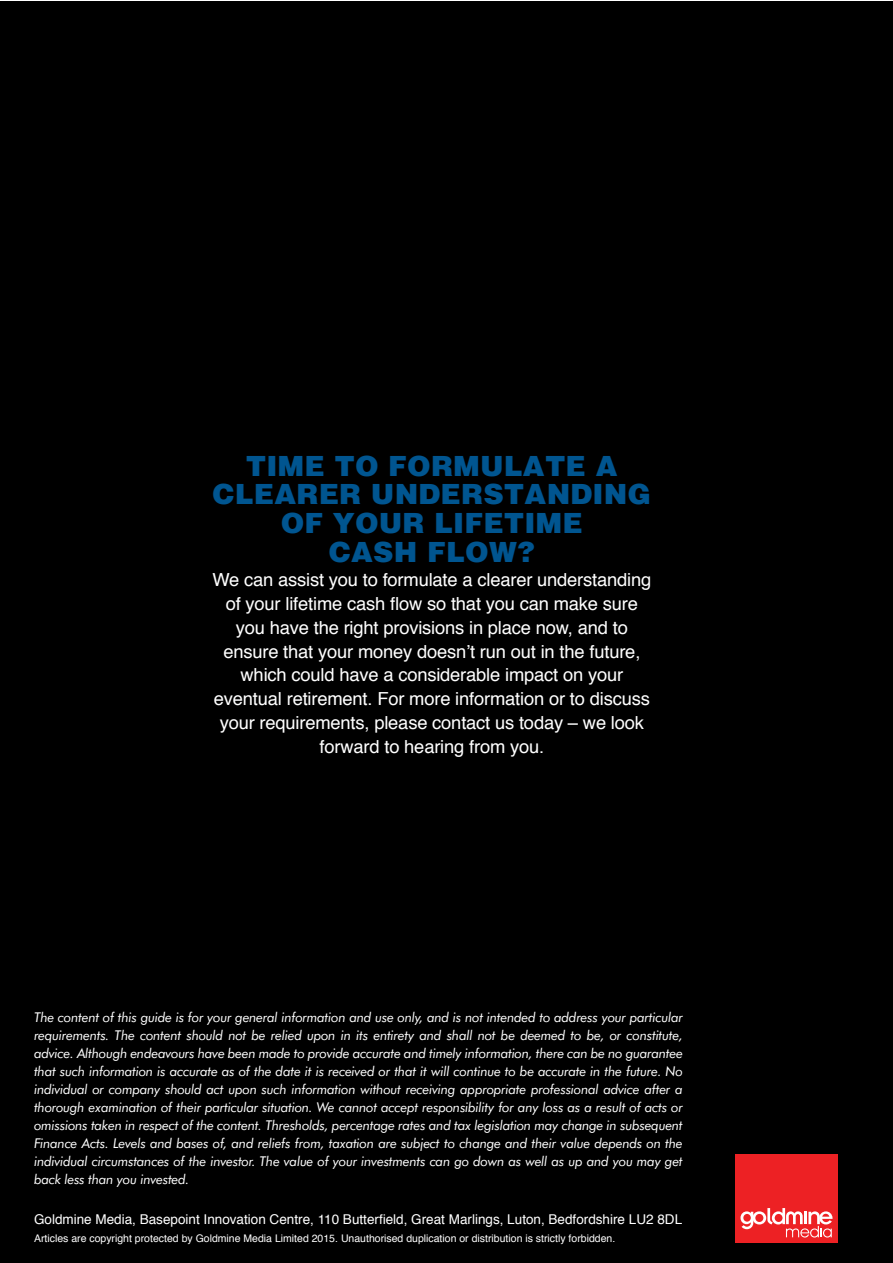
<style>
.page{position:relative;width:893px;height:1263px;background:#fff}
.page>*{position:absolute;margin:0;border:0;box-sizing:border-box;transform-origin:0 0}
.t1{font:900 28.5px/28.5px "Helvetica";color:#005590;text-align:center}
.t2{font:18px/24px "Helvetica";letter-spacing:-.01em;color:#fff;text-align:center}
.t3{font:italic 13.5px/18px "Futura BT";letter-spacing:-.02em;color:#fff;text-align:justify}
.t4{font:13.5px "Helvetica";color:#fff}
.t5{font:10.5px "Helvetica";color:#fff}
</style>
<div class="page">
<div style="left:0;top:1px;width:892px;height:1262px;background:#000"></div>
<div style="left:735px;top:1154px;width:103px;height:88px;background:#ed2124"></div>
<svg style="left:740px;top:1208px;width:92px;height:29px"></svg>
<h1 class="t1" style="left:213px;top:451px;width:440px">TIME TO FORMULATE A<br>CLEARER UNDERSTANDING<br>OF YOUR LIFETIME<br>CASH FLOW?</h1>
<p class="t2" style="left:212px;top:569px;width:440px">We can assist you to formulate a clearer understanding of your lifetime cash flow so that you can make sure you have the right provisions in place now, and to ensure that your money doesn’t run out in the future, which could have a considerable impact on your eventual retirement. For more information or to discuss your requirements, please contact us today – we look forward to hearing from you.</p>
<p class="t3" style="left:34px;top:1008px;width:650px">The content of this guide is for your general information and use only, and is not intended to address your particular requirements. The content should not be relied upon in its entirety and shall not be deemed to be, or constitute, advice. Although endeavours have been made to provide accurate and timely information, there can be no guarantee that such information is accurate as of the date it is received or that it will continue to be accurate in the future. No individual or company should act upon such information without receiving appropriate professional advice after a thorough examination of their particular situation. We cannot accept responsibility for any loss as a result of acts or omissions taken in respect of the content. Thresholds, percentage rates and tax legislation may change in subsequent Finance Acts. Levels and bases of, and reliefs from, taxation are subject to change and their value depends on the individual circumstances of the investor. The value of your investments can go down as well as up and you may get back less than you invested.</p>
<p class="t4" style="left:34px;top:1214px;width:650px">Goldmine Media, Basepoint Innovation Centre, 110 Butterfield, Great Marlings, Luton, Bedfordshire LU2 8DL</p>
<p class="t5" style="left:34px;top:1234px;width:583px">Articles are copyright protected by Goldmine Media Limited 2015. Unauthorised duplication or distribution is strictly forbidden.</p>
</div>
